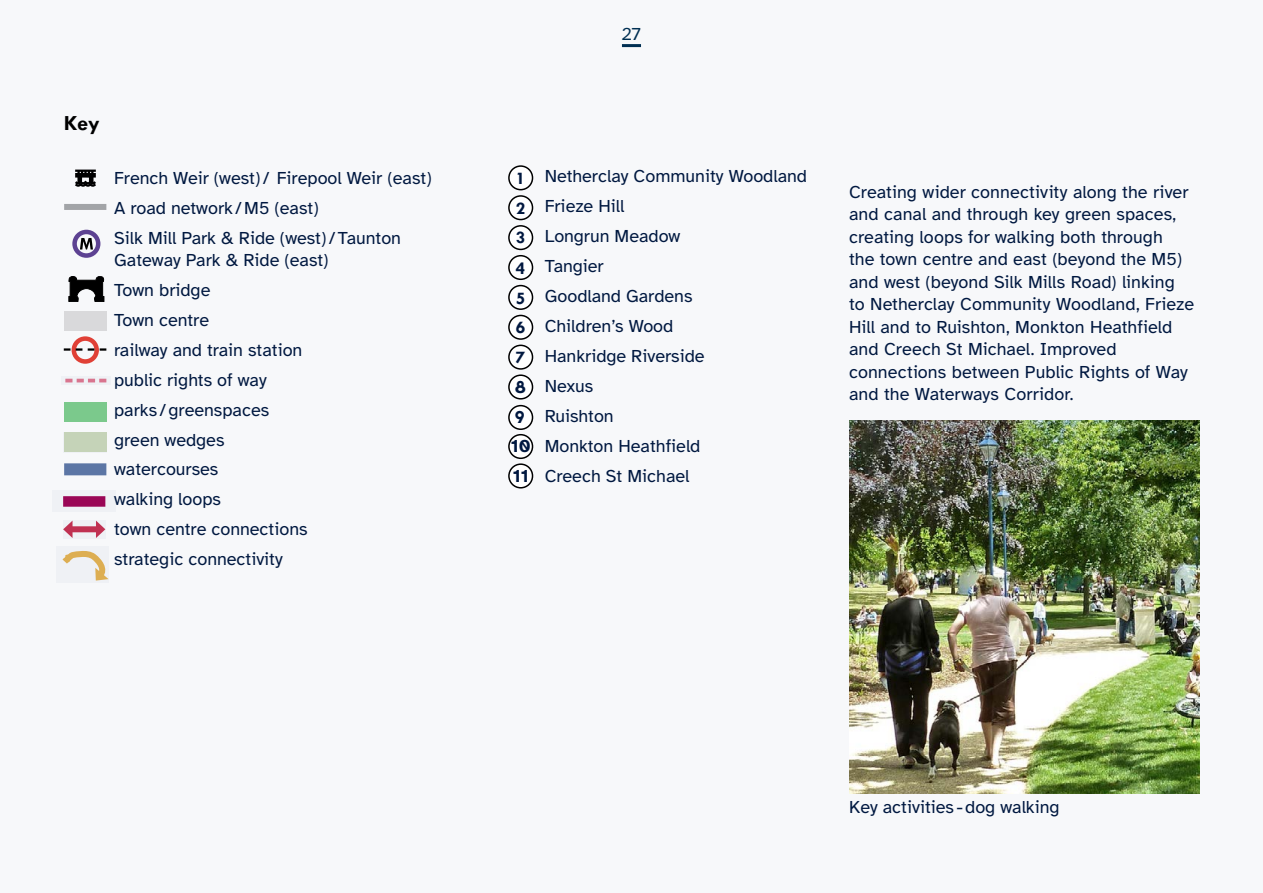
<style>
.page{position:relative;width:1263px;height:893px;background:#f7f8fa}
.page>*{position:absolute;margin:0;border:0;box-sizing:border-box;transform-origin:0 0}
.t1{font:700 21.75px "Tw Cen";color:#000}
.body__P{font:18px/30px "Atkinson Hyperlegible";color:#001840}
.t2{font:700 18px "Tw Cen";color:#001840}
.t3{font:700 18px/29.7px "Atkinson Hyperlegible";color:#001840}
.t4{font:18px "Atkinson Hyperlegible";color:#003154}
</style>
<div class="page">
<hr style="left:622px;top:44px;width:19px;height:3px;background:#003154">
<div style="left:63px;top:496px;width:42px;height:11px;background:#9a0656"></div>
<div style="left:70px;top:526px;width:29px;height:6px;background:#c03152"></div>
<svg style="left:96px;top:521px;width:9px;height:17px"></svg>
<svg style="left:63px;top:521px;width:10px;height:17px"></svg>
<svg style="left:62px;top:550px;width:47px;height:31px"></svg>
<div style="left:64px;top:432px;width:42px;height:20px;background:#c5d3b8"></div>
<svg style="left:65px;top:379px;width:41px;height:3px"></svg>
<div style="left:64px;top:463px;width:42px;height:12px;background:#607aa9"></div>
<div style="left:72px;top:336px;width:27px;height:28px;border:4px solid #e84238;border-radius:50%"></div>
<div style="left:64px;top:204px;width:42px;height:6px;background:#a8a9ab"></div>
<div style="left:64px;top:311px;width:42px;height:20px;background:#d9d9db"></div>
<div style="left:64px;top:403px;width:42px;height:19px;background:#7bc98c"></div>
<div style="left:72px;top:230px;width:28px;height:28px;border:4px solid #614495;border-radius:50%"></div>
<svg style="left:75px;top:170px;width:21px;height:17px"></svg>
<svg style="left:68px;top:276px;width:37px;height:26px"></svg>
<svg style="left:80px;top:238px;width:13px;height:11px"></svg>
<svg style="left:64px;top:348px;width:42px;height:3px"></svg>
<div style="left:509px;top:166px;width:23px;height:24px;background:#fff;border-radius:50%"></div>
<div style="left:508px;top:165px;width:25px;height:25px;border:2px solid #000;border-radius:50%"></div>
<div style="left:509px;top:286px;width:23px;height:23px;background:#fff;border-radius:50%"></div>
<div style="left:508px;top:285px;width:25px;height:25px;border:2px solid #000;border-radius:50%"></div>
<div style="left:509px;top:345px;width:23px;height:24px;background:#fff;border-radius:50%"></div>
<div style="left:508px;top:345px;width:25px;height:25px;border:2px solid #000;border-radius:50%"></div>
<div style="left:509px;top:226px;width:23px;height:23px;background:#fff;border-radius:50%"></div>
<div style="left:508px;top:225px;width:25px;height:25px;border:2px solid #000;border-radius:50%"></div>
<div style="left:509px;top:196px;width:23px;height:24px;background:#fff;border-radius:50%"></div>
<div style="left:508px;top:195px;width:25px;height:25px;border:2px solid #000;border-radius:50%"></div>
<div style="left:509px;top:315px;width:23px;height:24px;background:#fff;border-radius:50%"></div>
<div style="left:508px;top:315px;width:25px;height:25px;border:2px solid #000;border-radius:50%"></div>
<div style="left:509px;top:375px;width:23px;height:24px;background:#fff;border-radius:50%"></div>
<div style="left:508px;top:374px;width:25px;height:26px;border:2px solid #000;border-radius:50%"></div>
<div style="left:509px;top:406px;width:23px;height:23px;background:#fff;border-radius:50%"></div>
<div style="left:508px;top:405px;width:25px;height:25px;border:2px solid #000;border-radius:50%"></div>
<div style="left:509px;top:435px;width:23px;height:23px;background:#fff;border-radius:50%"></div>
<div style="left:508px;top:434px;width:25px;height:25px;border:2px solid #000;border-radius:50%"></div>
<div style="left:509px;top:464px;width:23px;height:24px;background:#fff;border-radius:50%"></div>
<div style="left:508px;top:463px;width:25px;height:25px;border:2px solid #000;border-radius:50%"></div>
<div style="left:509px;top:256px;width:23px;height:23px;background:#fff;border-radius:50%"></div>
<div style="left:508px;top:255px;width:25px;height:25px;border:2px solid #000;border-radius:50%"></div>
<img style="left:849px;top:421px;width:350px;height:372px">
<p class="t1" style="left:64px;top:110px;width:38px">Key</p>
<p class="body__P" style="left:114px;top:164px;width:319px">French Weir (west)/ Firepool Weir (east)<br>A road network /M5 (east)<br>Silk Mill Park &amp; Ride (west)/Taunton</p>
<p class="body__P" style="left:114px;top:245px;width:216px">Gateway Park &amp; Ride (east)<br>Town bridge<br>Town centre<br>railway and train station public rights of way<br>parks /greenspaces<br>green wedges watercourses<br>walking loops<br>town centre connections strategic connectivity</p>
<p class="t4" style="left:622px;top:24px;width:21px">27</p>
<p class="t2" style="left:516px;top:168px;width:11px">1</p>
<p class="t2" style="left:516px;top:197px;width:11px">2</p>
<p class="t2" style="left:516px;top:226px;width:11px">3</p>
<p class="t2" style="left:516px;top:257px;width:11px">4</p>
<p class="t2" style="left:516px;top:287px;width:11px">5</p>
<p class="t2" style="left:516px;top:317px;width:11px">6</p>
<p class="t2" style="left:516px;top:347px;width:11px">7</p>
<p class="t3" style="left:511px;top:372px;width:21px">8<br>9<br>10<br>11</p>
<p class="body__P" style="left:545px;top:162px;width:264px">Netherclay Community Woodland<br>Frieze Hill<br>Longrun Meadow<br>Tangier<br>Goodland Gardens<br>Children’s Wood<br>Hankridge Riverside<br>Nexus<br>Ruishton<br>Monkton Heathfield<br>Creech St Michael</p>
<p class="body__P" style="left:849px;top:181px;width:346px;line-height:22.5px">Creating wider connectivity along the river and canal and through key green spaces, creating loops for walking both through<br>the town centre and east (beyond the M5) and west (beyond Silk Mills Road) linking to Netherclay Community Woodland, Frieze Hill and to Ruishton, Monkton Heathfield and Creech St Michael. Improved connections between Public Rights of Way and the Waterways Corridor.</p>
<p class="body__P" style="left:849px;top:792px;width:212px">Key activities -dog walking</p>
</div>
